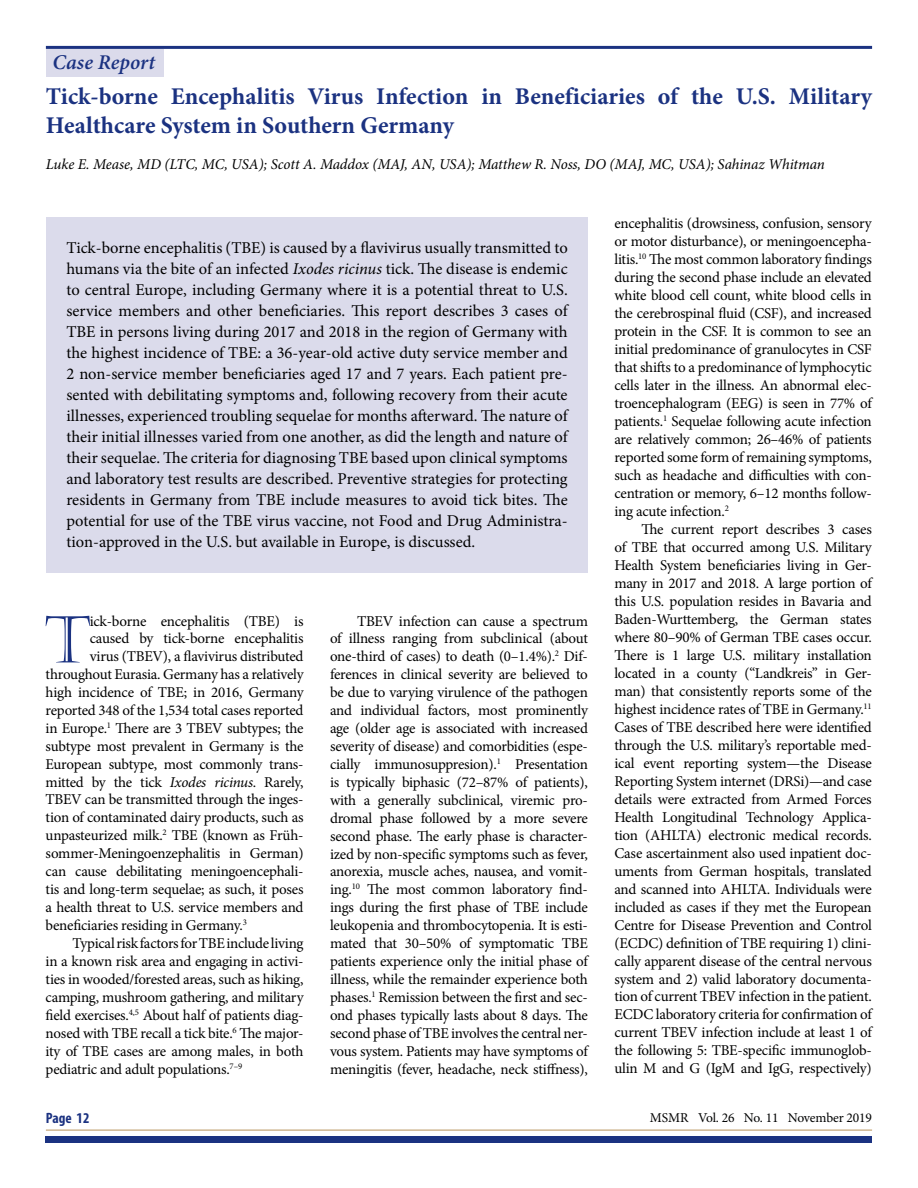
<style>
.page{position:relative;width:918px;height:1188px;background:#fff}
.page>*{position:absolute;margin:0;border:0;box-sizing:border-box;transform-origin:0 0}
.Body_DropCap{font:64.5px "Castellar";color:#1b3281}
.Heads{font:700 24px/28.5px "Minion Pro";color:#1b3281}
.Heads_AuthorByline{font:italic 600 21px "Minion Pro";letter-spacing:.005em;color:#1b3281}
.Abstract{font:16.5px/21px "Minion Pro";letter-spacing:-.005em;color:#000;text-align:justify}
.Body{font:15px/18px "Minion Pro";letter-spacing:-.015em;color:#000;text-align:justify}
.Body_DropCap-2{font:15px "Minion Pro";letter-spacing:-.015em;color:#000}
.Heads_AuthorByline-2{font:italic 15px "Minion Pro";letter-spacing:-.005em;color:#000}
.t1{font:700 condensed 15px "Myriad Pro";color:#1b3281}
.t2{font:13.5px "Minion Pro";letter-spacing:-.01em;color:#010202}
.s1{font-style:italic}
.s2{color:#000}
</style>
<div class="page">
<div style="left:46px;top:1136px;width:826px;height:6px;background:#1b3281"></div>
<hr style="left:46px;top:1129px;width:826px;height:2px;background:#cfb691">
<div style="left:46px;top:49px;width:118px;height:28px;background:#dbdbeb"></div>
<hr style="left:46px;top:46px;width:826px;height:3px;background:#1b3281">
<div style="left:46px;top:217px;width:542px;height:355px;background:#dbdbeb"></div>
<p class="Heads_AuthorByline" style="left:53px;top:47px;width:104px">Case Report</p>
<h1 class="Heads" style="left:46px;top:82px;width:828px">Tick-borne Encephalitis Virus Infection in Beneficiaries of the U.S. Military<br>Healthcare System in Southern Germany</h1>
<p class="Heads_AuthorByline-2" style="left:46px;top:154px;width:780px">Luke E. Mease, MD (LTC, MC, USA); Scott A. Maddox (MAJ, AN, USA); Matthew R. Noss, DO (MAJ, MC, USA); Sahinaz Whitman</p>
<p class="Abstract" style="left:66px;top:237px;width:503px">Tick-borne encephalitis (TBE) is caused by a flavivirus usually transmitted to humans via the bite of an infected <span class="s1">Ixodes ricinus</span> tick. The disease is endemic to central Europe, including Germany where it is a potential threat to U.S. service members and other beneficiaries. This report describes 3 cases of TBE in persons living during 2017 and 2018 in the region of Germany with the highest incidence of TBE: a 36-year-old active duty service member and 2 non-service member beneficiaries aged 17 and 7 years. Each patient pre&shy;sented with debilitating symptoms and, following recovery from their acute illnesses, experienced troubling sequelae for months afterward. The nature of their initial illnesses varied from one another, as did the length and nature of their sequelae. The criteria for diagnosing TBE based upon clinical symptoms and laboratory test results are described. Preventive strategies for protecting residents in Germany from TBE include measures to avoid tick bites. The potential for use of the TBE virus vaccine, not Food and Drug Administra&shy;tion-approved in the U.S. but available in Europe, is discussed.</p>
<p class="Body_DropCap" style="left:44px;top:603px;width:48px">T</p>
<p class="Body_DropCap-2" style="left:90px;top:611px;width:215px">ick-borne encephalitis (TBE) is</p>
<p class="Body_DropCap-2" style="left:90px;top:628px;width:215px">caused by tick-borne encephalitis</p>
<p class="Body_DropCap-2" style="left:90px;top:646px;width:215px">virus (TBEV), a flavivirus distributed</p>
<p class="Body_DropCap-2" style="left:46px;top:664px;width:259px">throughout Eurasia. Germany has a relatively</p>
<p class="Body_DropCap-2" style="left:46px;top:682px;width:259px">high incidence of TBE; in 2016, Germany</p>
<p class="Body_DropCap-2" style="left:46px;top:700px;width:259px">reported 348 of the 1,534 total cases reported</p>
<p class="Body_DropCap-2" style="left:46px;top:718px;width:259px">in Europe.<sup>1</sup> There are 3 TBEV subtypes; the</p>
<p class="Body_DropCap-2" style="left:46px;top:736px;width:259px">subtype most prevalent in Germany is the</p>
<p class="Body_DropCap-2" style="left:46px;top:754px;width:259px">European subtype, most commonly trans-</p>
<p class="Body_DropCap-2" style="left:46px;top:772px;width:259px">mitted by the tick <span class="s1">Ixodes ricinus</span>. Rarely,</p>
<p class="Body_DropCap-2" style="left:46px;top:790px;width:259px">TBEV can be transmitted through the inges-</p>
<p class="Body_DropCap-2" style="left:46px;top:808px;width:259px">tion of contaminated dairy products, such as</p>
<p class="Body_DropCap-2" style="left:46px;top:826px;width:259px">unpasteurized milk.<sup>2</sup> TBE (known as Früh-</p>
<p class="Body_DropCap-2" style="left:46px;top:843px;width:259px">sommer-Meningoenzephalitis in German)</p>
<p class="Body_DropCap-2" style="left:46px;top:861px;width:259px">can cause debilitating meningoencephali-</p>
<p class="Body_DropCap-2" style="left:46px;top:879px;width:259px">tis and long-term sequelae; as such, it poses</p>
<p class="Body_DropCap-2" style="left:46px;top:897px;width:259px">a health threat to U.S. service members and</p>
<p class="Body_DropCap-2" style="left:46px;top:915px;width:203px">beneficiaries residing in Germany.<sup>3</sup></p>
<p class="Body" style="left:46px;top:934px;width:259px;text-indent:27px">Typical risk factors for TBE include living in a known risk area and engaging in activi&shy;ties in wooded/forested areas, such as hiking, camping, mushroom gathering, and military field exercises.<sup>4,5</sup> About half of patients diag&shy;nosed with TBE recall a tick bite.<sup>6</sup> The major&shy;ity of TBE cases are among males, in both pediatric and adult populations.<sup>7–9</sup></p>
<p class="Body" style="left:330px;top:612px;width:259px;text-indent:27px">TBEV infection can cause a spectrum of illness ranging from subclinical (about one-third of cases) to death (0–1.4%).<sup>2</sup> Dif&shy;ferences in clinical severity are believed to be due to varying virulence of the pathogen and individual factors, most prominently age (older age is associated with increased severity of disease) and comorbidities (espe&shy;cially immunosuppresion).<sup>1</sup> Presentation is typically biphasic (72–87% of patients), with a generally subclinical, viremic pro&shy;dromal phase followed by a more severe second phase. The early phase is character&shy;ized by non-specific symptoms such as fever, anorexia, muscle aches, nausea, and vomit&shy;ing.<sup>10</sup> The most common laboratory find&shy;ings during the first phase of TBE include leukopenia and thrombocytopenia. It is esti&shy;mated that 30–50% of symptomatic TBE patients experience only the initial phase of illness, while the remainder experience both phases.<sup>1</sup> Remission between the first and sec&shy;ond phases typically lasts about 8 days. The second phase of TBE involves the central ner&shy;vous system. Patients may have symptoms of meningitis (fever, headache, neck stiffness),</p>
<p class="Body" style="left:614px;top:214px;width:259px">encephalitis (drowsiness, confusion, sensory or motor disturbance), or meningoencepha&shy;litis.<sup>10</sup> The most common laboratory findings during the second phase include an elevated white blood cell count, white blood cells in the cerebrospinal fluid (CSF), and increased protein in the CSF. It is common to see an initial predominance of granulocytes in CSF that shifts to a predominance of lymphocytic cells later in the illness. An abnormal elec&shy;troencephalogram (EEG) is seen in 77% of patients.<sup>1</sup> Sequelae following acute infection are relatively common; 26–46% of patients reported some form of remaining symptoms, such as headache and difficulties with con&shy;centration or memory, 6–12 months follow&shy;ing acute infection.<sup>2</sup></p>
<p class="Body" style="left:614px;top:520px;width:259px;text-indent:27px">The current report describes 3 cases of TBE that occurred among U.S. Military Health System beneficiaries living in Ger&shy;many in 2017 and 2018. A large portion of this U.S. population resides in Bavaria and Baden-Wurttemberg, the German states where 80–90% of German TBE cases occur.<br>There is 1 large U.S. military installation located in a county (“Landkreis” in Ger&shy;man) that consistently reports some of the highest incidence rates of TBE in Germany.<sup>11<br></sup>Cases of TBE described here were identified through the U.S. military’s reportable med&shy;ical event reporting system—the Disease Reporting System internet (DRSi)—and case details were extracted from Armed Forces Health Longitudinal Technology Applica&shy;tion (AHLTA) electronic medical records.<br>Case ascertainment also used inpatient doc&shy;uments from German hospitals, translated and scanned into AHLTA. Individuals were included as cases if they met the European Centre for Disease Prevention and Control (ECDC) definition of TBE requiring 1) clini&shy;cally apparent disease of the central nervous system and 2) valid laboratory documenta&shy;tion of current TBEV infection in the patient.<br>ECDC laboratory criteria for confirmation of current TBEV infection include at least 1 of the following 5: TBE-specific immunoglob&shy;ulin M and G (IgM and IgG, respectively)</p>
<p class="t1" style="left:46px;top:1109px;width:45px">Page 12</p>
<p class="t2" style="left:650px;top:1109px;width:224px"><span class="s2">MSMR</span> Vol. 26 No. 11 November 2019</p>
</div>
